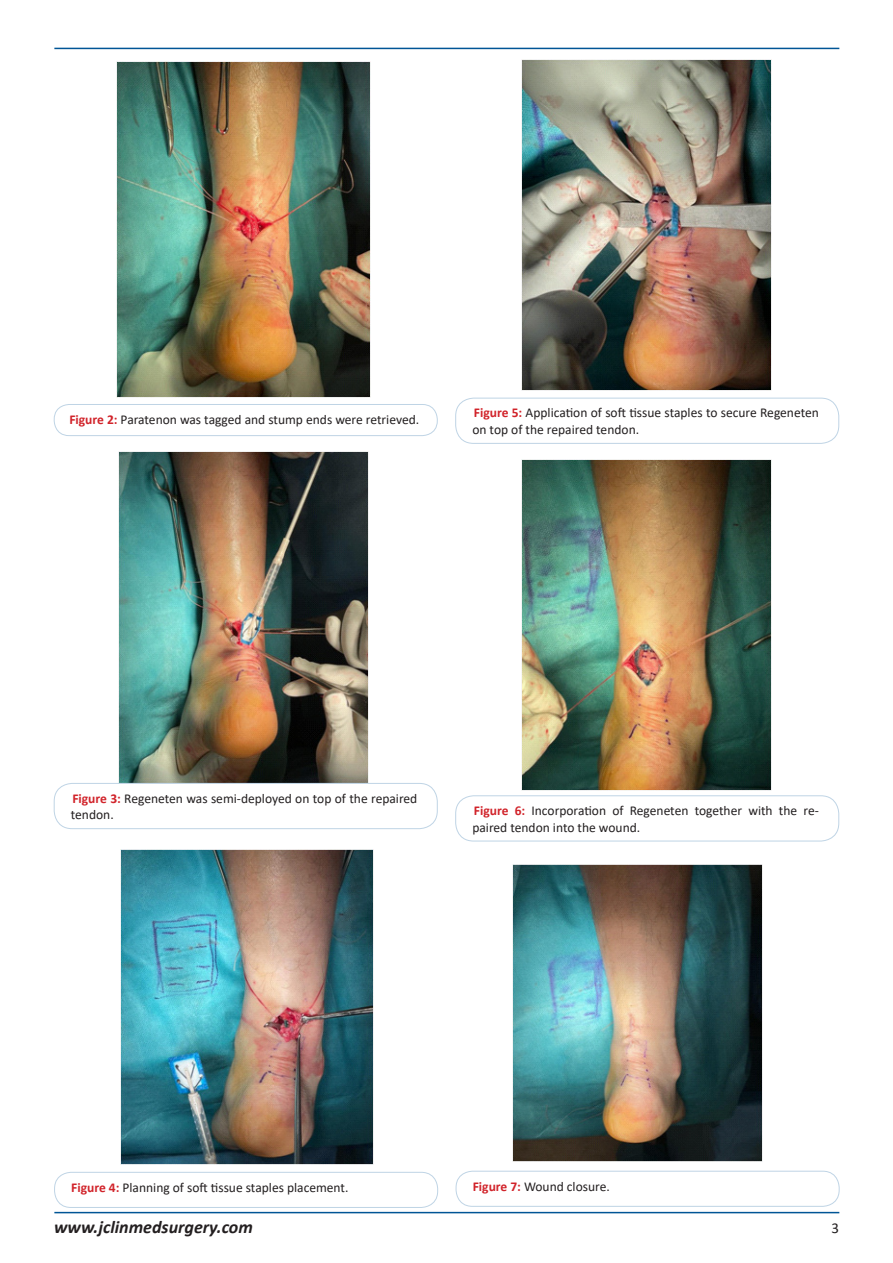
<style>
.page{position:relative;width:893px;height:1263px;background:#fff}
.page>*{position:absolute;margin:0;border:0;box-sizing:border-box;transform-origin:0 0}
.t1{font:italic 700 18px "Calibri";color:#231f20}
.t2{font:15px "Calibri";color:#231f20}
.t3{font:13.5px/16.5px "Calibri";color:#231f20}
.s1{font-weight:700;color:#d1232a}
</style>
<div class="page">
<hr style="left:54px;top:48px;width:785px;height:1px;background:#005596">
<hr style="left:54px;top:1212px;width:785px;height:1px;background:#005596">
<img style="left:116px;top:62px;width:254px;height:336px">
<div style="left:54px;top:404px;width:383px;height:32px;border:1px solid #bfd4e5;border-radius:15px"></div>
<img style="left:118px;top:452px;width:250px;height:331px">
<div style="left:54px;top:783px;width:383px;height:46px;border:1px solid #bfd4e5;border-radius:18px"></div>
<img style="left:120px;top:850px;width:254px;height:315px">
<div style="left:54px;top:1172px;width:384px;height:36px;border:1px solid #bfd4e5;border-radius:17px"></div>
<div style="left:455px;top:398px;width:384px;height:46px;border:1px solid #bfd4e5;border-radius:18px"></div>
<img style="left:522px;top:459px;width:250px;height:332px">
<img style="left:521px;top:59px;width:251px;height:332px">
<div style="left:455px;top:796px;width:384px;height:45px;border:1px solid #bfd4e5;border-radius:18px"></div>
<img style="left:512px;top:865px;width:250px;height:296px">
<div style="left:456px;top:1171px;width:383px;height:35px;border:1px solid #bfd4e5;border-radius:17px"></div>
<p class="t3" style="left:69px;top:411px;width:351px"><span class="s1">Figure 2:</span> Paratenon was tagged and stump ends were retrieved.</p>
<p class="t3" style="left:472px;top:404px;width:348px"><span class="s1">Figure 5:</span> Application of soft tissue staples to secure Regeneten on top of the repaired tendon.</p>
<p class="t3" style="left:71px;top:790px;width:348px"><span class="s1">Figure 3:</span> Regeneten was semi-deployed on top of the repaired tendon.</p>
<p class="t3" style="left:472px;top:802px;width:348px"><span class="s1">Figure 6:</span> Incorporation of Regeneten together with the re&shy;paired tendon into the wound.</p>
<p class="t3" style="left:71px;top:1178px;width:279px"><span class="s1">Figure 4:</span> Planning of soft tissue staples placement.</p>
<p class="t3" style="left:473px;top:1177px;width:139px"><span class="s1">Figure 7:</span> Wound closure.</p>
<p class="t1" style="left:54px;top:1214px;width:200px">www.jclinmedsurgery.com</p>
<p class="t2" style="left:831px;top:1217px;width:9px">3</p>
</div>
